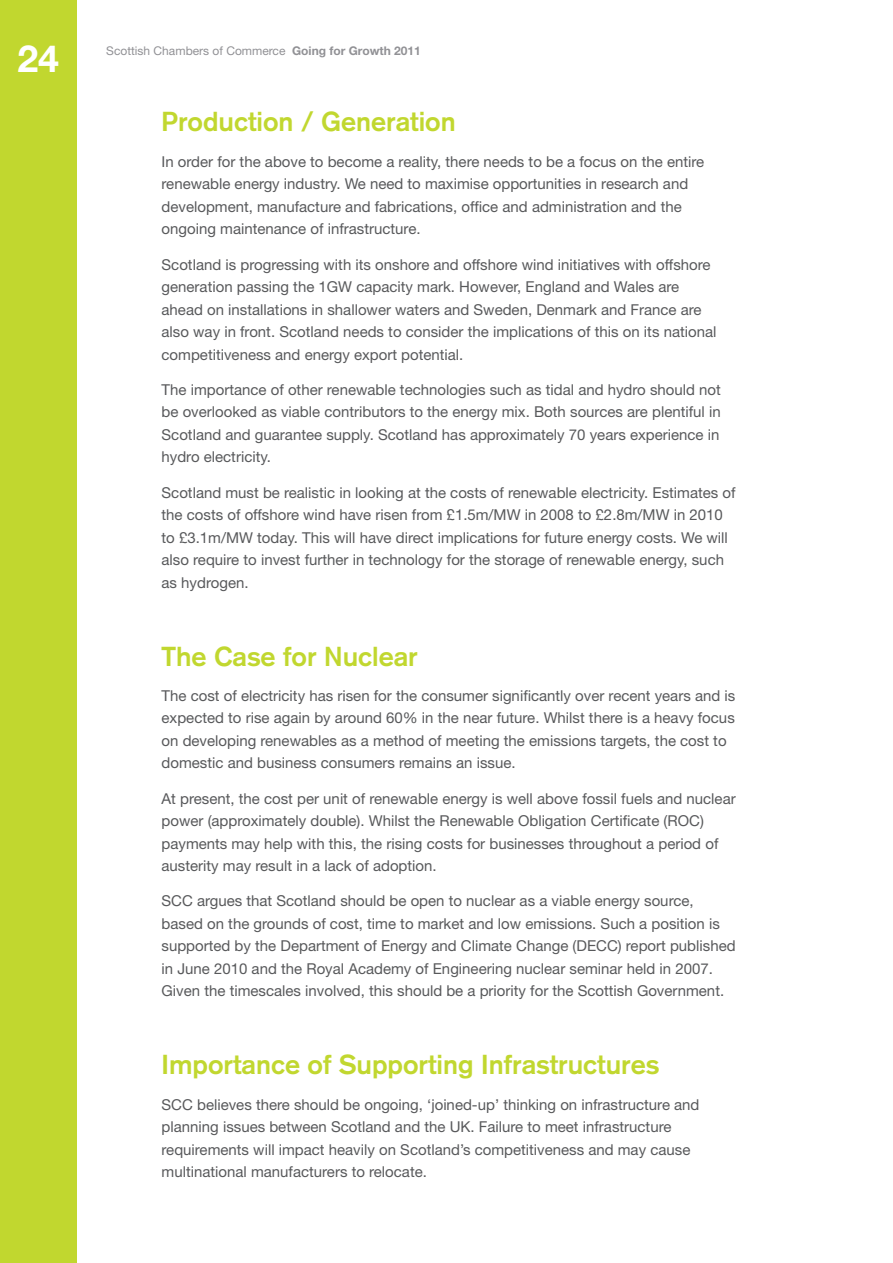
<style>
.page{position:relative;width:893px;height:1263px;background:#fff}
.page>*{position:absolute;margin:0;border:0;box-sizing:border-box;transform-origin:0 0}
.t1{font:700 37.5px "Helvetica Neue";color:#fff}
.t2{font:700 27px "Akzidenz Grotesk";color:#c1d72f}
.t3{font:15px/22.5px "Helvetica Neue";color:#58595b}
.t4{font:12px "Helvetica Neue";color:#919195}
.s1{font-weight:700}
</style>
<div class="page">
<div style="left:0;top:0;width:77px;height:1263px;background:#c1d72f"></div>
<h1 class="t1" style="left:17px;top:35px;width:43px">24</h1>
<p class="t4" style="left:106px;top:43px;width:316px">Scottish Chambers of Commerce <span class="s1">Going for Growth 2011</span></p>
<h2 class="t2" style="left:162px;top:106px;width:296px">Production / Generation</h2>
<p class="t3" style="left:162px;top:150px;width:544px">In order for the above to become a reality, there needs to be a focus on the entire renewable energy industry. We need to maximise opportunities in research and development, manufacture and fabrications, office and administration and the ongoing maintenance of infrastructure.</p>
<p class="t3" style="left:162px;top:253px;width:556px">Scotland is progressing with its onshore and offshore wind initiatives with offshore generation passing the 1GW capacity mark. However, England and Wales are ahead on installations in shallower waters and Sweden, Denmark and France are also way in front. Scotland needs to consider the implications of this on its national competitiveness and energy export potential.</p>
<p class="t3" style="left:162px;top:378px;width:561px;text-align:justify">The importance of other renewable technologies such as tidal and hydro should not be overlooked as viable contributors to the energy mix. Both sources are plentiful in Scotland and guarantee supply. Scotland has approximately 70 years experience in hydro electricity.</p>
<p class="t3" style="left:162px;top:481px;width:575px">Scotland must be realistic in looking at the costs of renewable electricity. Estimates of the costs of offshore wind have risen from £1.5m/MW in 2008 to £2.8m/MW in 2010 to £3.1m/MW today. This will have direct implications for future energy costs. We will also require to invest further in technology for the storage of renewable energy, such as hydrogen.</p>
<h2 class="t2" style="left:162px;top:640px;width:258px">The Case for Nuclear</h2>
<p class="t3" style="left:162px;top:684px;width:575px">The cost of electricity has risen for the consumer significantly over recent years and is expected to rise again by around 60% in the near future. Whilst there is a heavy focus on developing renewables as a method of meeting the emissions targets, the cost to domestic and business consumers remains an issue.</p>
<p class="t3" style="left:162px;top:787px;width:576px">At present, the cost per unit of renewable energy is well above fossil fuels and nuclear power (approximately double). Whilst the Renewable Obligation Certificate (ROC) payments may help with this, the rising costs for businesses throughout a period of austerity may result in a lack of adoption.</p>
<p class="t3" style="left:162px;top:889px;width:576px">SCC argues that Scotland should be open to nuclear as a viable energy source, based on the grounds of cost, time to market and low emissions. Such a position is supported by the Department of Energy and Climate Change (DECC) report published in June 2010 and the Royal Academy of Engineering nuclear seminar held in 2007.<br>Given the timescales involved, this should be a priority for the Scottish Government.</p>
<h2 class="t2" style="left:162px;top:1049px;width:499px">Importance of Supporting Infrastructures</h2>
<p class="t3" style="left:162px;top:1093px;width:539px">SCC believes there should be ongoing, ‘joined-up’ thinking on infrastructure and planning issues between Scotland and the UK. Failure to meet infrastructure requirements will impact heavily on Scotland’s competitiveness and may cause multinational manufacturers to relocate.</p>
</div>
